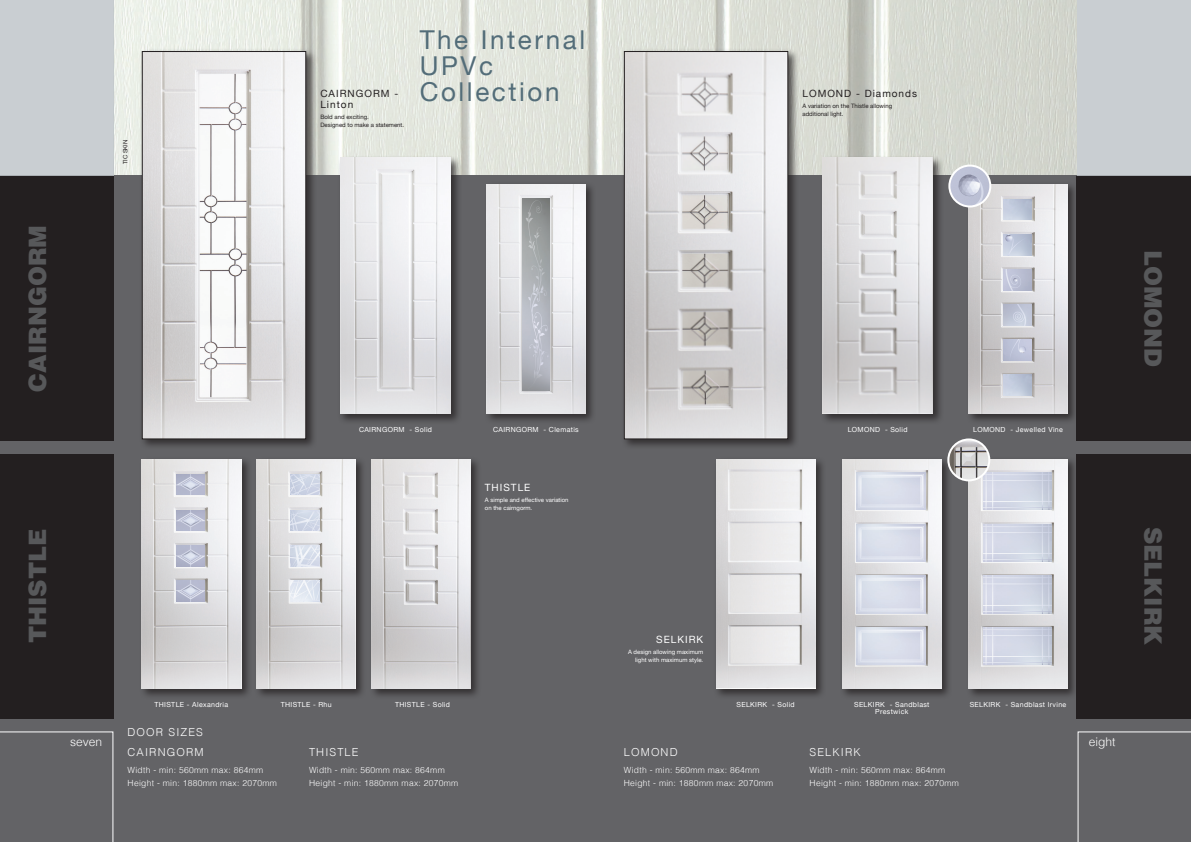
<style>
.page{position:relative;width:1191px;height:842px;background:#fff}
.page>*{position:absolute;margin:0;border:0;box-sizing:border-box;transform-origin:0 0}
.t1{font:26px/26px "Helvetica Neue";letter-spacing:.1em;color:#536d79}
.t2{font:900 24px "Helvetica";color:#57585a}
.t3{font:300 12px "Helvetica";color:#fff}
.t4{font:300 11px "Helvetica";letter-spacing:.1em;color:#fff}
.t5{font:10px/11px "Helvetica Neue";letter-spacing:.1em;color:#231f20}
.t6{font:10px "Helvetica Neue";letter-spacing:.1em;color:#fff}
.t7{font:300 8.5px/12.8px "Helvetica";letter-spacing:.035em;color:#fff}
.t8{font:7px/7px "Helvetica Neue";letter-spacing:.05em;color:#fff;text-align:center}
.t9{font:6px/8px "Helvetica Neue";color:#231f20}
.t10{font:6px/8px "Helvetica Neue";color:#fff}
</style>
<div class="page">
<img style="left:113px;top:0;width:964px;height:176px">
<div style="left:0;top:176px;width:1191px;height:666px;background:#636366"></div>
<div style="left:0;top:0;width:113px;height:176px;background:#c9ced2"></div>
<svg style="left:0;top:731px;width:113px;height:111px"></svg>
<div style="left:139px;top:49px;width:178px;height:401px;background:#231f20;opacity:.75"></div>
<img style="left:144px;top:53px;width:160px;height:384px">
<div style="left:142px;top:51px;width:164px;height:388px;border:1px solid #231f20"></div>
<div style="left:369px;top:457px;width:113px;height:243px;background:#231f20;opacity:.75"></div>
<img style="left:371px;top:459px;width:100px;height:230px">
<div style="left:1077px;top:0;width:114px;height:176px;background:#c9ced2"></div>
<div style="left:0;top:176px;width:113px;height:265px;background:#231f20"></div>
<div style="left:1077px;top:176px;width:114px;height:265px;background:#231f20"></div>
<div style="left:338px;top:155px;width:124px;height:270px;background:#231f20;opacity:.75"></div>
<img style="left:340px;top:158px;width:111px;height:256px">
<div style="left:820px;top:155px;width:124px;height:270px;background:#231f20;opacity:.75"></div>
<img style="left:822px;top:158px;width:111px;height:256px">
<div style="left:621px;top:49px;width:178px;height:401px;background:#231f20;opacity:.75"></div>
<img style="left:626px;top:53px;width:160px;height:384px">
<div style="left:624px;top:51px;width:164px;height:388px;border:1px solid #231f20"></div>
<div style="left:966px;top:182px;width:112px;height:243px;background:#231f20;opacity:.75"></div>
<img style="left:968px;top:184px;width:99px;height:230px">
<div style="left:0;top:454px;width:113px;height:264px;background:#231f20"></div>
<div style="left:1077px;top:454px;width:114px;height:264px;background:#231f20"></div>
<svg style="left:1077px;top:731px;width:114px;height:111px"></svg>
<div style="left:139px;top:457px;width:113px;height:243px;background:#231f20;opacity:.75"></div>
<img style="left:142px;top:459px;width:99px;height:230px">
<img style="left:176px;top:474px;width:28px;height:21px">
<img style="left:176px;top:510px;width:28px;height:21px">
<img style="left:176px;top:546px;width:28px;height:20px">
<img style="left:176px;top:581px;width:28px;height:21px">
<div style="left:254px;top:457px;width:113px;height:243px;background:#231f20;opacity:.75"></div>
<img style="left:257px;top:459px;width:99px;height:230px">
<img style="left:291px;top:474px;width:28px;height:21px">
<img style="left:291px;top:510px;width:28px;height:21px">
<img style="left:291px;top:546px;width:28px;height:20px">
<img style="left:291px;top:581px;width:28px;height:21px">
<img style="left:1003px;top:199px;width:28px;height:21px">
<img style="left:1003px;top:375px;width:28px;height:21px">
<img style="left:1003px;top:235px;width:28px;height:20px">
<img style="left:1003px;top:269px;width:28px;height:21px">
<img style="left:1003px;top:304px;width:28px;height:21px">
<img style="left:1003px;top:339px;width:28px;height:21px">
<div style="left:484px;top:182px;width:112px;height:243px;background:#231f20;opacity:.75"></div>
<img style="left:486px;top:184px;width:99px;height:230px">
<img style="left:522px;top:198px;width:28px;height:193px">
<img style="left:949px;top:166px;width:41px;height:40px;border-radius:20px">
<div style="left:948px;top:165px;width:43px;height:42px;border:2px solid #fff;border-radius:50%"></div>
<div style="left:839px;top:457px;width:113px;height:243px;background:#231f20;opacity:.75"></div>
<img style="left:842px;top:459px;width:99px;height:230px">
<img style="left:857px;top:472px;width:68px;height:37px">
<img style="left:857px;top:524px;width:68px;height:37px">
<img style="left:857px;top:576px;width:68px;height:37px">
<img style="left:857px;top:627px;width:68px;height:38px">
<div style="left:713px;top:457px;width:113px;height:243px;background:#231f20;opacity:.75"></div>
<img style="left:716px;top:459px;width:99px;height:230px">
<div style="left:966px;top:457px;width:112px;height:243px;background:#231f20;opacity:.75"></div>
<img style="left:968px;top:459px;width:99px;height:230px">
<img style="left:983px;top:472px;width:68px;height:37px">
<img style="left:983px;top:524px;width:68px;height:37px">
<img style="left:983px;top:576px;width:68px;height:37px">
<img style="left:983px;top:627px;width:68px;height:38px">
<img style="left:948px;top:439px;width:41px;height:41px;border-radius:20px">
<div style="left:947px;top:438px;width:43px;height:43px;border:2px solid #fff;border-radius:50%"></div>
<h2 class="t2" style="left:22px;top:392px;width:168px;rotate:-90deg">CAIRNGORM</h2>
<p class="t9" style="left:122px;top:164px;width:26px;rotate:-90deg">TIC SKIN</p>
<p class="t5" style="left:320px;top:89px;width:79px">CAIRNGORM -<br>Linton</p>
<p class="t9" style="left:320px;top:113px;width:85px">Bold and exciting.<br>Designed to make a statement.</p>
<h1 class="t1" style="left:420px;top:28px;width:167px">The Internal<br>UPVc<br>Collection</h1>
<p class="t5" style="left:802px;top:89px;width:116px">LOMOND - Diamonds</p>
<p class="t9" style="left:802px;top:102px;width:91px">A variation on the Thistle allowing additional light.</p>
<p class="t8" style="left:359px;top:426px;width:75px">CAIRNGORM - Solid</p>
<p class="t8" style="left:847px;top:426px;width:61px">LOMOND - Solid</p>
<p class="t8" style="left:973px;top:426px;width:91px">LOMOND - Jewelled Vine</p>
<p class="t8" style="left:493px;top:426px;width:87px">CAIRNGORM - Clematis</p>
<p class="t6" style="left:485px;top:481px;width:47px">THISTLE</p>
<p class="t10" style="left:485px;top:496px;width:85px">A simple and effective variation on the cairngorm.</p>
<h2 class="t2" style="left:1168px;top:250px;width:119px;rotate:90deg">LOMOND</h2>
<h2 class="t2" style="left:22px;top:643px;width:116px;rotate:-90deg">THISTLE</h2>
<h2 class="t2" style="left:1168px;top:527px;width:120px;rotate:90deg">SELKIRK</h2>
<p class="t6" style="left:656px;top:632px;width:48px">SELKIRK</p>
<p class="t10" style="left:628px;top:648px;width:77px;text-align:right">A design allowing maximum light with maximum style.</p>
<h3 class="t3" style="left:70px;top:731px;width:34px">seven</h3>
<p class="t8" style="left:154px;top:701px;width:75px">THISTLE - Alexandria</p>
<p class="t8" style="left:281px;top:701px;width:53px">THISTLE - Rhu</p>
<p class="t4" style="left:128px;top:723px;width:77px">DOOR SIZES</p>
<p class="t8" style="left:395px;top:701px;width:56px">THISTLE - Solid</p>
<p class="t4" style="left:128px;top:743px;width:78px">CAIRNGORM</p>
<p class="t7" style="left:128px;top:763px;width:151px">Width - min: 560mm max: 864mm<br>Height - min: 1880mm max: 2070mm</p>
<p class="t4" style="left:309px;top:743px;width:51px">THISTLE</p>
<p class="t7" style="left:309px;top:763px;width:151px">Width - min: 560mm max: 864mm<br>Height - min: 1880mm max: 2070mm</p>
<p class="t8" style="left:736px;top:701px;width:60px">SELKIRK - Solid</p>
<p class="t8" style="left:969px;top:701px;width:98px">SELKIRK - Sandblast Irvine</p>
<p class="t8" style="left:854px;top:701px;width:77px">SELKIRK - Sandblast<br>Prestwick</p>
<p class="t4" style="left:624px;top:743px;width:55px">LOMOND</p>
<p class="t7" style="left:624px;top:763px;width:151px">Width - min: 560mm max: 864mm<br>Height - min: 1880mm max: 2070mm</p>
<p class="t4" style="left:809px;top:743px;width:53px">SELKIRK</p>
<p class="t7" style="left:809px;top:763px;width:151px">Width - min: 560mm max: 864mm<br>Height - min: 1880mm max: 2070mm</p>
<h3 class="t3" style="left:1089px;top:731px;width:28px">eight</h3>
</div>
